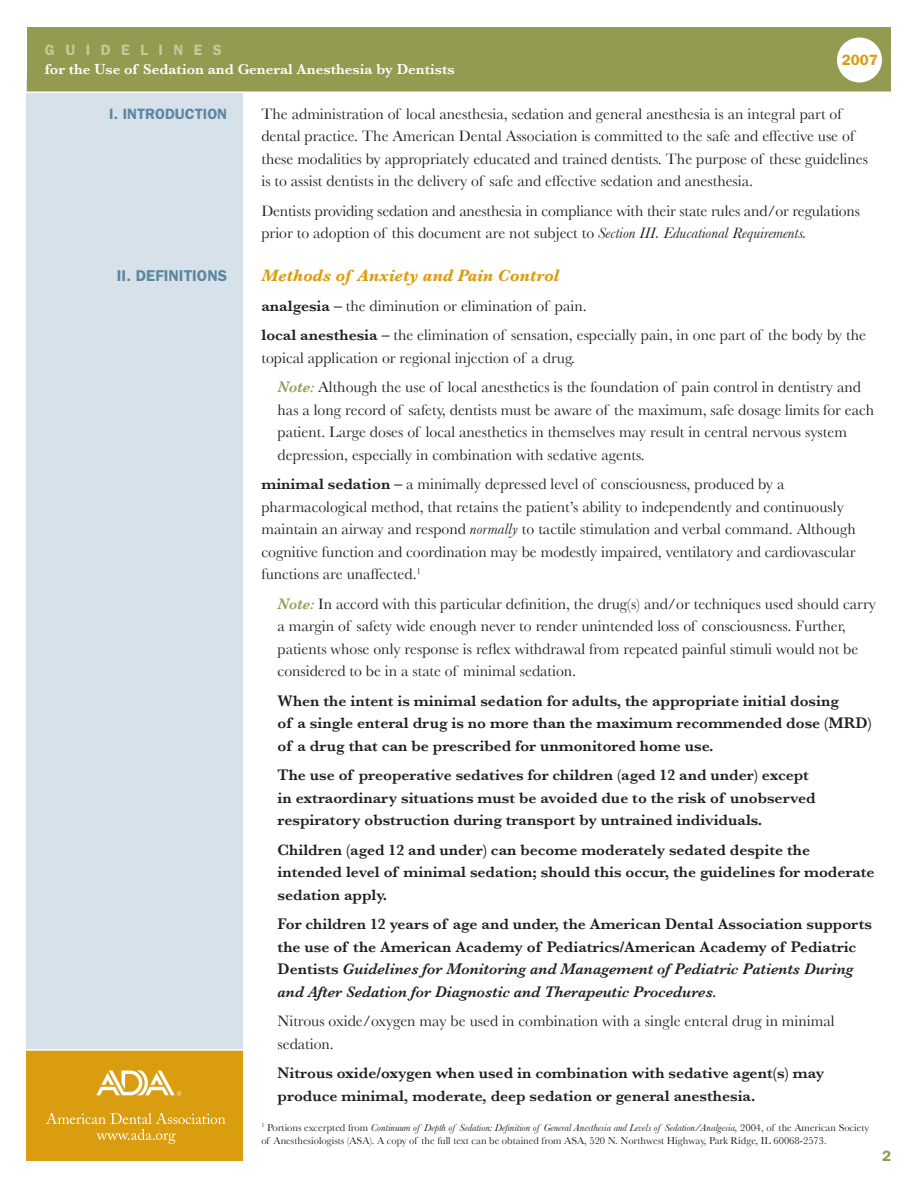
<style>
.page{position:relative;width:918px;height:1188px;background:#fff}
.page>*{position:absolute;margin:0;border:0;box-sizing:border-box;transform-origin:0 0}
.t1{font:italic 700 17.25px "Baskerville";color:#da9d0f}
.t2{font:15.75px/22.5px "Baskerville";color:#231f20}
.t3{font:600 15.75px/22.5px "Baskerville";color:#231f20}
.t4{font:600 15.75px "Franklin Gothic";color:#5c87a1}
.t5{font:600 15px "Baskerville";color:#fff}
.t6{font:600 15px "Franklin Gothic";color:#5c87a1}
.t7{font:600 15px "Franklin Gothic";letter-spacing:.7em;color:#c5c99c}
.t8{font:600 15px "Franklin Gothic";color:#da9d0f}
.t9{font:10.5px/13.5px "Baskerville";color:#231f20}
.s1{font-style:italic}
.s2{font-weight:600}
.s3{font-weight:600;font-style:italic;color:#939b50}
</style>
<div class="page">
<div style="left:27px;top:80px;width:216px;height:971px;background:#d6e1ea"></div>
<div style="left:27px;top:27px;width:864px;height:64px;background:#939b50"></div>
<div style="left:27px;top:1050px;width:216px;height:111px;background:#da9d0f"></div>
<svg style="left:46px;top:1113px;width:179px;height:31px"></svg>
<svg style="left:96px;top:1070px;width:86px;height:26px"></svg>
<hr style="left:18px;top:1049px;width:313px;height:2px;background:#fff">
<hr style="left:18px;top:92px;width:885px;height:1px;background:#fff">
<div style="left:837px;top:38px;width:45px;height:44px;background:#fff;border-radius:50%"></div>
<p class="t7" style="left:45px;top:41px;width:178px">GUIDELINES</p>
<p class="t5" style="left:45px;top:61px;width:411px">for the Use of Sedation and General Anesthesia by Dentists</p>
<p class="t8" style="left:842px;top:51px;width:37px">2007</p>
<p class="t6" style="left:109px;top:105px;width:119px">I. INTRODUCTION</p>
<p class="t4" style="left:117px;top:266px;width:56px">II. DEFINITIONS</p>
<p class="t2" style="left:261px;top:102px;width:608px">The administration of local anesthesia, sedation and general anesthesia is an integral part of dental practice. The American Dental Association is committed to the safe and effective use of these modalities by appropriately educated and trained dentists. The purpose of these guidelines is to assist dentists in the delivery of safe and effective sedation and anesthesia.</p>
<p class="t2" style="left:261px;top:199px;width:600px">Dentists providing sedation and anesthesia in compliance with their state rules and/or regulations prior to adoption of this document are not subject to <span class="s1">Section III. Educational Requirements.</span></p>
<p class="t1" style="left:261px;top:265px;width:299px">Methods of Anxiety and Pain Control</p>
<p class="t2" style="left:261px;top:291px;width:606px;line-height:29.5px"><span class="s2">analgesia –</span> the diminution or elimination of pain.<br><span class="s2">local anesthesia –</span> the elimination of sensation, especially pain, in one part of the body by the</p>
<p class="t2" style="left:278px;top:343px;width:585px;line-height:29.5px;text-indent:-16px">topical application or regional injection of a drug.<br><span class="s3">Note:</span> Although the use of local anesthetics is the foundation of pain control in dentistry and</p>
<p class="t2" style="left:278px;top:398px;width:598px">has a long record of safety, dentists must be aware of the maximum, safe dosage limits for each patient. Large doses of local anesthetics in themselves may result in central nervous system depression, especially in combination with sedative agents.</p>
<p class="t2" style="left:261px;top:473px;width:596px"><span class="s2">minimal sedation –</span> a minimally depressed level of consciousness, produced by a pharmacological method, that retains the patient’s ability to independently and continuously maintain an airway and respond <span class="s1">normally</span> to tactile stimulation and verbal command. Although cognitive function and coordination may be modestly impaired, ventilatory and cardiovascular functions are unaffected.<sup>1</sup></p>
<p class="t2" style="left:278px;top:592px;width:600px"><span class="s3">Note:</span> In accord with this particular definition, the drug(s) and/or techniques used should carry a margin of safety wide enough never to render unintended loss of consciousness. Further, patients whose only response is reflex withdrawal from repeated painful stimuli would not be considered to be in a state of minimal sedation.</p>
<p class="t3" style="left:278px;top:689px;width:596px">When the intent is minimal sedation for adults, the appropriate initial dosing<br>of a single enteral drug is no more than the maximum recommended dose (MRD) of a drug that can be prescribed for unmonitored home use.</p>
<p class="t3" style="left:278px;top:764px;width:540px">The use of preoperative sedatives for children (aged 12 and under) except in extraordinary situations must be avoided due to the risk of unobserved respiratory obstruction during transport by untrained individuals.</p>
<p class="t3" style="left:278px;top:838px;width:599px">Children (aged 12 and under) can become moderately sedated despite the intended level of minimal sedation; should this occur, the guidelines for moderate sedation apply.</p>
<p class="t3" style="left:278px;top:913px;width:596px">For children 12 years of age and under, the American Dental Association supports the use of the American Academy of Pediatrics/American Academy of Pediatric Dentists <span class="s1">Guidelines for Monitoring and Management of Pediatric Patients During and After Sedation for Diagnostic and Therapeutic Procedures.</span></p>
<p class="t2" style="left:278px;top:1010px;width:559px">Nitrous oxide/oxygen may be used in combination with a single enteral drug in minimal sedation.</p>
<p class="t3" style="left:278px;top:1062px;width:548px">Nitrous oxide/oxygen when used in combination with sedative agent(s) may produce minimal, moderate, deep sedation or general anesthesia.</p>
<p class="t9" style="left:261px;top:1121px;width:609px"><sup>1</sup> Portions excerpted from <span class="s1">Continuum of Depth of Sedation: Definition of General Anesthesia and Levels of Sedation/Analgesia,</span> 2004, of the American Society of Anesthesiologists (ASA). A copy of the full text can be obtained from ASA, 520 N. Northwest Highway, Park Ridge, IL 60068-2573.</p>
</div>
